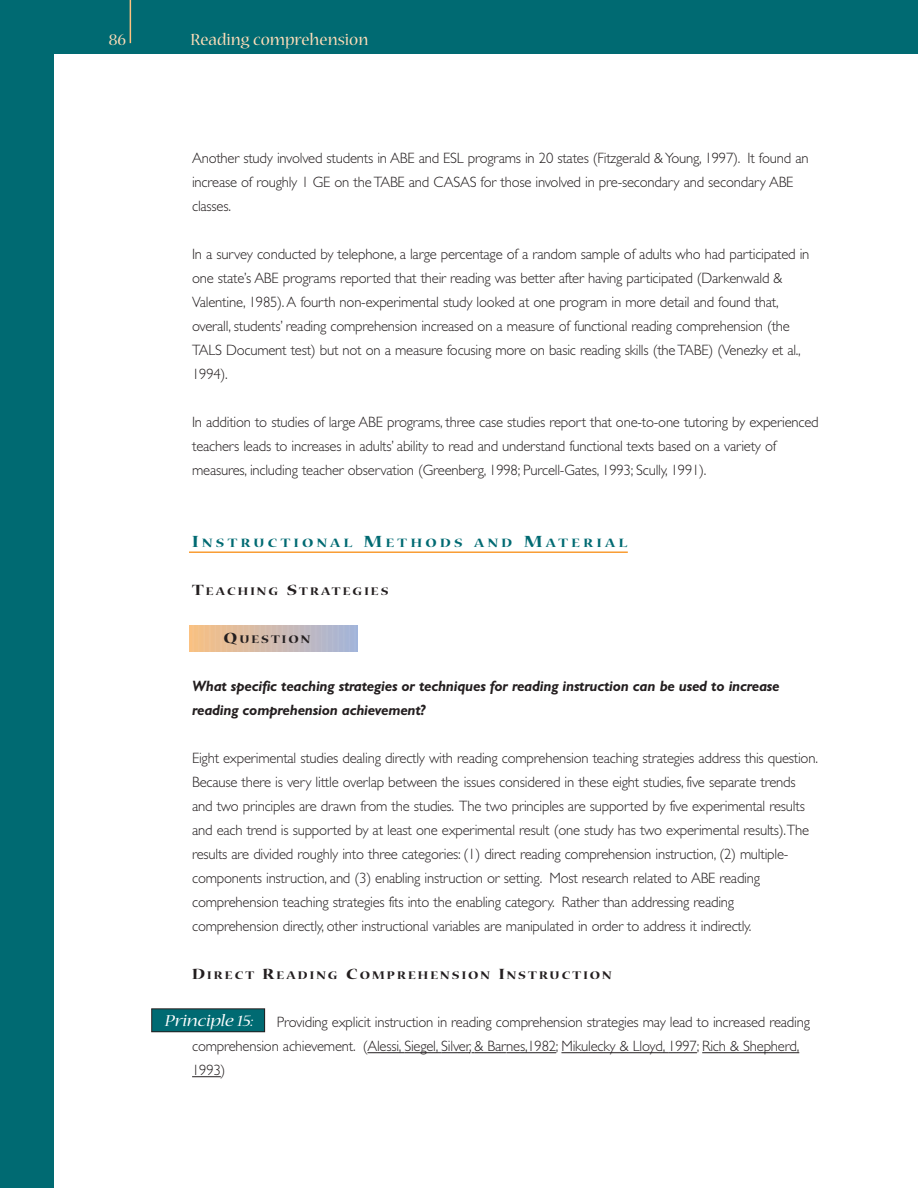
<style>
.page{position:relative;width:918px;height:1188px;background:#fff}
.page>*{position:absolute;margin:0;border:0;box-sizing:border-box;transform-origin:0 0}
.t1{font:18px "Nueva MM 330 475";color:#ffdeb9}
.t2{font:18px "Nueva MM It 330 750";letter-spacing:-.015em;color:#fff}
.t3{font:300 15px/24px "Gill Sans";letter-spacing:-.015em;color:#231e1f}
.t4{font:italic 700 15px/24px "Gill Sans";letter-spacing:-.015em;color:#231e1f}
.t5{font:13.5px "Nueva MM 540 750";letter-spacing:.265em;color:#006a72}
.t6{font:12.3px "Nueva MM 540 750";letter-spacing:.175em;color:#231e1f}
.s1{font-size:18px}
.s2{font-size:16.5px}
</style>
<div class="page">
<hr style="left:189px;top:551px;width:439px;height:2px;background:#f99d33">
<div style="left:0;top:0;width:918px;height:54px;background:#006a72"></div>
<hr style="left:130px;top:0;width:1px;height:43px;background:#fdc280">
<div style="left:0;top:0;width:54px;height:1188px;background:#006a72"></div>
<svg style="left:189px;top:626px;width:169px;height:25px;background:#cfbbaf"></svg>
<hr style="left:367px;top:1052px;width:37px;height:1px;background:#231e1f">
<hr style="left:404px;top:1052px;width:37px;height:1px;background:#231e1f">
<svg style="left:441px;top:1052px;width:34px;height:1px"></svg>
<hr style="left:475px;top:1052px;width:31px;height:1px;background:#231e1f">
<hr style="left:506px;top:1052px;width:50px;height:1px;background:#231e1f">
<hr style="left:561px;top:1052px;width:89px;height:1px;background:#231e1f">
<svg style="left:650px;top:1052px;width:47px;height:1px"></svg>
<hr style="left:702px;top:1052px;width:97px;height:1px;background:#231e1f">
<svg style="left:192px;top:1076px;width:29px;height:1px"></svg>
<div style="left:152px;top:1009px;width:113px;height:23px;background:#006a72"></div>
<div style="left:152px;top:1009px;width:113px;height:23px;border:1px solid #231e1f"></div>
<p class="t1" style="left:109px;top:32px;width:19px">86</p>
<p class="t1" style="left:190px;top:32px;width:179px">Reading comprehension</p>
<p class="t3" style="left:192px;top:148px;width:618px">Another study involved students in ABE and ESL programs in 20 states (Fitzgerald &amp; Young, 1997). It found an increase of roughly 1 GE on the TABE and CASAS for those involved in pre-secondary and secondary ABE classes.</p>
<p class="t3" style="left:192px;top:244px;width:619px">In a survey conducted by telephone, a large percentage of a random sample of adults who had participated in one state’s ABE programs reported that their reading was better after having participated (Darkenwald &amp; Valentine, 1985).A fourth non-experimental study looked at one program in more detail and found that, overall, students’ reading comprehension increased on a measure of functional reading comprehension (the TALS Document test) but not on a measure focusing more on basic reading skills (the TABE) (Venezky et al., 1994).</p>
<p class="t3" style="left:192px;top:412px;width:628px">In addition to studies of large ABE programs, three case studies report that one-to-one tutoring by experienced teachers leads to increases in adults’ ability to read and understand functional texts based on a variety of measures, including teacher observation (Greenberg, 1998; Purcell-Gates, 1993; Scully, 1991).</p>
<p class="t5" style="left:192px;top:539px;width:437px"><span class="s1">I</span>NSTRUCTIONAL <span class="s1">M</span>ETHODS AND <span class="s1">M</span>ATERIAL</p>
<p class="t6" style="left:192px;top:588px;width:198px"><span class="s2">T</span>EACHING <span class="s2">S</span>TRATEGIES</p>
<p class="t6" style="left:224px;top:636px;width:88px"><span class="s2">Q</span>UESTION</p>
<p class="t4" style="left:192px;top:676px;width:589px">What specific teaching strategies or techniques for reading instruction can be used to increase reading comprehension achievement?</p>
<p class="t3" style="left:192px;top:748px;width:627px">Eight experimental studies dealing directly with reading comprehension teaching strategies address this question.<br>Because there is very little overlap between the issues considered in these eight studies, five separate trends and two principles are drawn from the studies. The two principles are supported by five experimental results and each trend is supported by at least one experimental result (one study has two experimental results).The results are divided roughly into three categories: (1) direct reading comprehension instruction, (2) multiple&shy;components instruction, and (3) enabling instruction or setting. Most research related to ABE reading comprehension teaching strategies fits into the enabling category. Rather than addressing reading comprehension directly, other instructional variables are manipulated in order to address it indirectly.</p>
<p class="t6" style="left:192px;top:972px;width:421px"><span class="s2">D</span>IRECT <span class="s2">R</span>EADING <span class="s2">C</span>OMPREHENSION <span class="s2">I</span>NSTRUCTION</p>
<p class="t3" style="left:192px;top:1012px;width:619px;text-indent:85px">Providing explicit instruction in reading comprehension strategies may lead to increased reading comprehension achievement. (Alessi, Siegel, Silver, &amp; Barnes,1982; Mikulecky &amp; Lloyd, 1997; Rich &amp; Shepherd,<br>1993)</p>
<p class="t2" style="left:165px;top:1009px;width:90px">Principle 15:</p>
</div>
